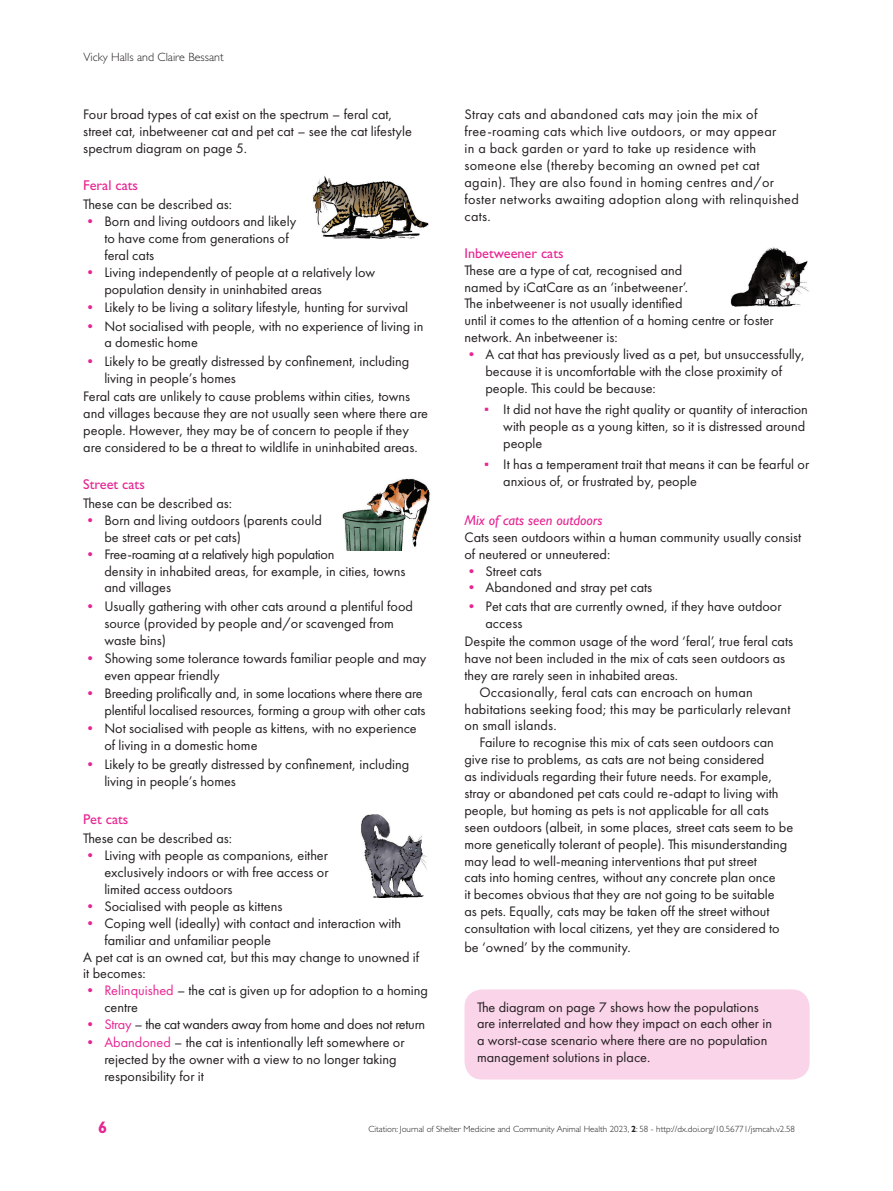
<style>
.page{position:relative;width:893px;height:1191px;background:#fff}
.page>*{position:absolute;margin:0;border:0;box-sizing:border-box;transform-origin:0 0}
.t1{font:700 16.5px "Gill Sans Std";color:#e72592}
.TX{font:14.25px/16.8px "Futura PT";color:#231f20}
.Bullet_list{font:14.25px/16.8px "Futura PT";color:#231f20}
.TXI{font:14.25px/16.8px "Futura PT";color:#231f20}
.Bullet_list_First{font:14.25px/16.8px "Futura PT";color:#231f20}
.TX-2{font:14.25px/16.8px "Futura PT";letter-spacing:.02em;color:#231f20}
.Bullet_list_First_Su{font:14.25px/16.8px "Futura PT";color:#231f20}
.Bullet_list_Sub{font:14.25px/16.8px "Futura PT";color:#231f20}
.Bullet_list-2{font:14.25px "Futura PT";letter-spacing:-.02em;color:#231f20}
.Head_2{font:14.25px "Gill Sans Std";color:#e72592}
.Head_3{font:italic 14.25px "Gill Sans Std";color:#e72592}
.t2{font:300 12px "Gill Sans Std";color:#231f20}
.t3{font:300 9px "Gill Sans Std";color:#231f20}
.s1{color:#e72592}
.s2{font-family:"Times New Roman";color:#e72592}
.s3{font-weight:700}
</style>
<div class="page">
<img style="left:313px;top:176px;width:115px;height:62px">
<img style="left:342px;top:478px;width:88px;height:72px">
<img style="left:361px;top:814px;width:66px;height:83px">
<img style="left:730px;top:248px;width:80px;height:58px">
<div style="left:464px;top:989px;width:346px;height:90px;background:#fad4e9;border-radius:18px"></div>
<p class="t2" style="left:83px;top:50px;width:142px">Vicky Halls and Claire Bessant</p>
<p class="TX" style="left:83px;top:106px;width:330px">Four broad types of cat exist on the spectrum – feral cat, street cat, inbetweener cat and pet cat – see the cat lifestyle spectrum diagram on page 5.</p>
<p class="Head_2" style="left:83px;top:177px;width:56px">Feral cats</p>
<p class="TX" style="left:83px;top:196px;width:150px">These can be described as:</p>
<p class="Bullet_list_First" style="left:104px;top:213px;width:193px;text-indent:-21px"><span class="s1">•</span> Born and living outdoors and likely to have come from generations of feral cats</p>
<p class="Bullet_list" style="left:104px;top:264px;width:273px;text-indent:-21px"><span class="s1">•</span> Living independently of people at a relatively low population density in uninhabited areas</p>
<p class="Bullet_list" style="left:83px;top:299px;width:326px"><span class="s1">•</span> Likely to be living a solitary lifestyle, hunting for survival</p>
<p class="Bullet_list" style="left:104px;top:317px;width:321px;text-indent:-21px"><span class="s1">•</span> Not socialised with people, with no experience of living in a domestic home</p>
<p class="Bullet_list" style="left:104px;top:352px;width:307px;text-indent:-21px"><span class="s1">•</span> Likely to be greatly distressed by confinement, including living in people’s homes</p>
<p class="TX" style="left:83px;top:388px;width:346px">Feral cats are unlikely to cause problems within cities, towns and villages because they are not usually seen where there are people. However, they may be of concern to people if they are considered to be a threat to wildlife in uninhabited areas.</p>
<p class="Head_2" style="left:83px;top:476px;width:63px">Street cats</p>
<p class="TX" style="left:83px;top:495px;width:150px">These can be described as:</p>
<p class="Bullet_list_First" style="left:104px;top:511px;width:219px;text-indent:-21px"><span class="s1">•</span> Born and living outdoors (parents could be street cats or pet cats)</p>
<p class="Bullet_list" style="left:104px;top:545px;width:303px;text-indent:-21px"><span class="s1">•</span> Free-roaming at a relatively high population<br>density in inhabited areas, for example, in cities, towns and villages</p>
<p class="Bullet_list" style="left:104px;top:597px;width:310px;text-indent:-21px"><span class="s1">•</span> Usually gathering with other cats around a plentiful food source (provided by people and/or scavenged from waste bins)</p>
<p class="Bullet_list" style="left:104px;top:649px;width:324px;text-indent:-21px"><span class="s1">•</span> Showing some tolerance towards familiar people and may even appear friendly</p>
<p class="Bullet_list" style="left:83px;top:685px;width:343px;text-align:right"><span class="s1">•</span> Breeding prolifically and, in some locations where there are plentiful localised resources, forming a group with other cats</p>
<p class="Bullet_list" style="left:104px;top:720px;width:314px;text-indent:-21px"><span class="s1">•</span> Not socialised with people as kittens, with no experience of living in a domestic home</p>
<p class="Bullet_list" style="left:104px;top:755px;width:307px;text-indent:-21px"><span class="s1">•</span> Likely to be greatly distressed by confinement, including living in people’s homes</p>
<p class="Head_2" style="left:83px;top:811px;width:47px">Pet cats</p>
<p class="TX" style="left:83px;top:830px;width:150px">These can be described as:</p>
<p class="Bullet_list_First" style="left:104px;top:847px;width:226px;text-align:justify;text-indent:-21px"><span class="s1">•</span> Living with people as companions, either exclusively indoors or with free access or limited access outdoors</p>
<p class="Bullet_list_First" style="left:83px;top:897px;width:201px"><span class="s1">•</span> Socialised with people as kittens</p>
<p class="Bullet_list_First" style="left:104px;top:914px;width:298px;text-indent:-21px"><span class="s1">•</span> Coping well (ideally) with contact and interaction with familiar and unfamiliar people</p>
<p class="TX" style="left:83px;top:948px;width:337px">A pet cat is an owned cat, but this may change to unowned if it becomes:</p>
<p class="Bullet_list_First" style="left:104px;top:982px;width:325px;text-indent:-21px"><span class="s1">• Relinquished</span> – the cat is given up for adoption to a homing centre</p>
<p class="Bullet_list-2" style="left:83px;top:1016px;width:343px"><span class="s1">• Stray</span> – the cat wanders away from home and does not return</p>
<p class="Bullet_list" style="left:104px;top:1034px;width:302px;text-indent:-21px"><span class="s1">• Abandoned</span> – the cat is intentionally left somewhere or rejected by the owner with a view to no longer taking responsibility for it</p>
<p class="TX-2" style="left:464px;top:106px;width:336px">Stray cats and abandoned cats may join the mix of free-roaming cats which live outdoors, or may appear<br>in a back garden or yard to take up residence with someone else (thereby becoming an owned pet cat again). They are also found in homing centres and/or foster networks awaiting adoption along with relinquished cats.</p>
<h3 class="Head_2" style="left:464px;top:245px;width:101px">Inbetweener cats</h3>
<p class="TX" style="left:464px;top:261px;width:311px">These are a type of cat, recognised and<br>named by iCatCare as an ‘inbetweener’.<br>The inbetweener is not usually identified<br>until it comes to the attention of a homing centre or foster network. An inbetweener is:</p>
<p class="Bullet_list_First" style="left:485px;top:346px;width:321px;text-indent:-21px"><span class="s1">•</span> A cat that has previously lived as a pet, but unsuccessfully, because it is uncomfortable with the close proximity of people. This could be because:</p>
<p class="Bullet_list_First_Su" style="left:503px;top:401px;width:306px;text-indent:-19px"><span class="s2">▪</span> It did not have the right quality or quantity of interaction with people as a young kitten, so it is distressed around people</p>
<p class="Bullet_list_Sub" style="left:503px;top:456px;width:307px;text-indent:-19px"><span class="s2">▪</span> It has a temperament trait that means it can be fearful or anxious of, or frustrated by, people</p>
<p class="Head_3" style="left:464px;top:512px;width:140px">Mix of cats seen outdoors</p>
<p class="TX" style="left:464px;top:528px;width:338px">Cats seen outdoors within a human community usually consist of neutered or unneutered:</p>
<p class="Bullet_list_First" style="left:464px;top:562px;width:79px"><span class="s1">•</span> Street cats</p>
<p class="Bullet_list" style="left:464px;top:579px;width:189px"><span class="s1">•</span> Abandoned and stray pet cats</p>
<p class="Bullet_list" style="left:485px;top:597px;width:298px;text-indent:-21px"><span class="s1">•</span> Pet cats that are currently owned, if they have outdoor access</p>
<p class="TX" style="left:464px;top:633px;width:330px">Despite the common usage of the word ‘feral’, true feral cats have not been included in the mix of cats seen outdoors as they are rarely seen in inhabited areas.</p>
<p class="TXI" style="left:464px;top:683px;width:327px;text-indent:15px">Occasionally, feral cats can encroach on human habitations seeking food; this may be particularly relevant on small islands.</p>
<p class="TXI" style="left:464px;top:734px;width:330px;text-indent:15px">Failure to recognise this mix of cats seen outdoors can give rise to problems, as cats are not being considered<br>as individuals regarding their future needs. For example, stray or abandoned pet cats could re-adapt to living with people, but homing as pets is not applicable for all cats seen outdoors (albeit, in some places, street cats seem to be more genetically tolerant of people). This misunderstanding may lead to well-meaning interventions that put street<br>cats into homing centres, without any concrete plan once<br>it becomes obvious that they are not going to be suitable<br>as pets. Equally, cats may be taken off the street without consultation with local citizens, yet they are considered to</p>
<p class="TXI" style="left:464px;top:938px;width:168px">be ‘owned’ by the community.</p>
<p class="TX" style="left:477px;top:998px;width:297px">The diagram on page 7 shows how the populations are interrelated and how they impact on each other in a worst-case scenario where there are no population management solutions in place.</p>
<p class="t1" style="left:98px;top:1117px;width:11px">6</p>
<p class="t3" style="left:368px;top:1124px;width:428px">Citation: Journal of Shelter Medicine and Community Animal Health 2023, <span class="s3">2</span>: 58 - http://dx.doi.org/10.56771/jsmcah.v2.58</p>
</div>
